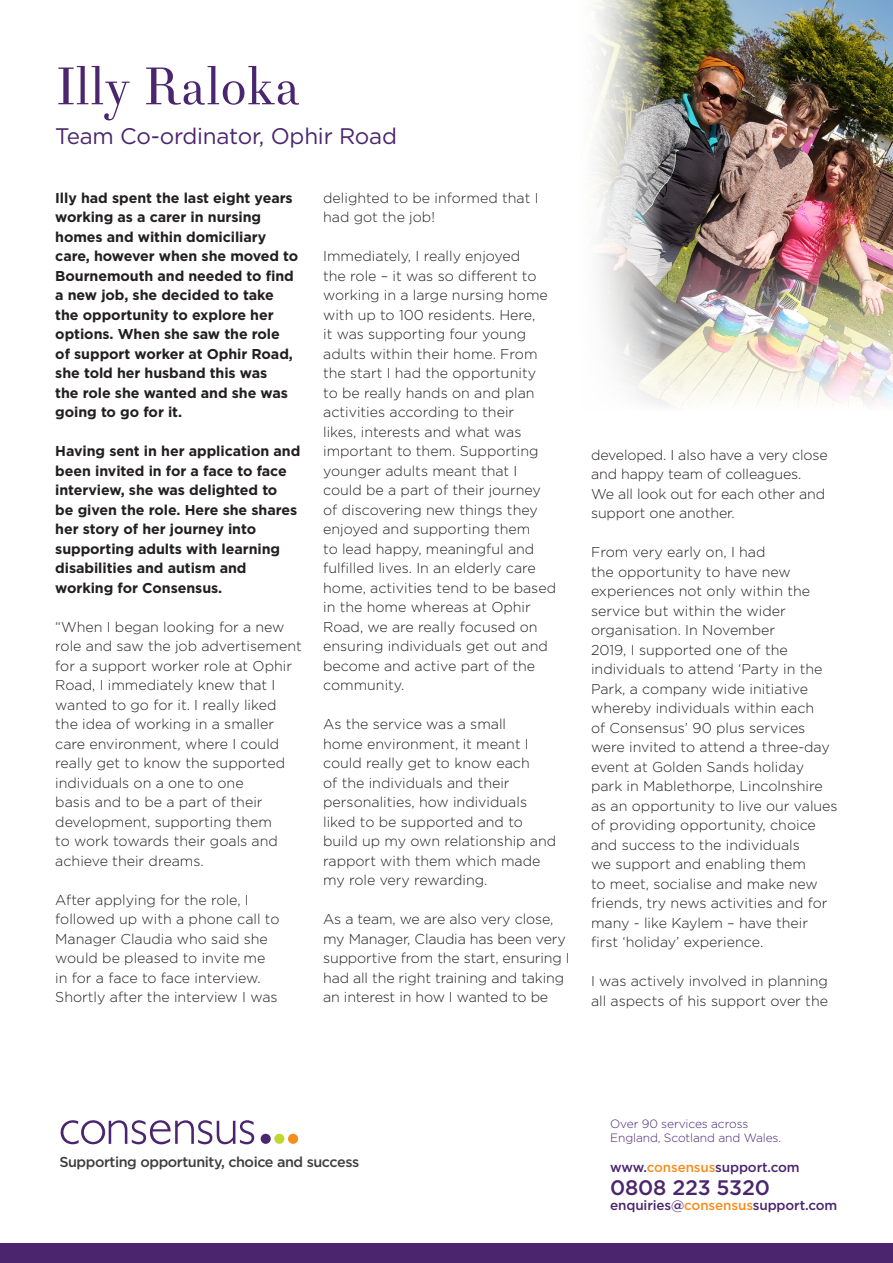
<style>
.page{position:relative;width:893px;height:1263px;background:#fff}
.page>*{position:absolute;margin:0;border:0;box-sizing:border-box;transform-origin:0 0}
.t1{font:52.5px "Theano Didot";letter-spacing:-.01em;color:#4b266f}
.t2{font:22.5px "Gotham";letter-spacing:-.01em;color:#4b266f}
.t3{font:500 21px "Gotham";letter-spacing:-.01em;color:#4b266f}
.t4{font:500 14.4px "Gotham";letter-spacing:-.03em;color:#3e3e3f}
.t5{font:300 14.25px/19.5px "Gotham";color:#231f20}
.t6{font:700 14.25px/19.5px "Gotham";letter-spacing:-.005em;color:#231f20}
.t7{font:500 13.5px "Gotham";letter-spacing:-.01em;color:#4b266f}
.t8{font:300 12px/14.4px "Gotham";letter-spacing:-.01em;color:#4b266f}
.s1{color:#f68e1e}
</style>
<div class="page">
<img style="left:697px;top:0;width:196px;height:405px">
<div style="left:0;top:1244px;width:893px;height:19px;background:#4b266f"></div>
<svg style="left:61px;top:1120px;width:193px;height:24px"></svg>
<div style="left:261px;top:1134px;width:10px;height:10px;background:#4b266f;border-radius:50%"></div>
<div style="left:274px;top:1134px;width:10px;height:10px;background:#c1d72f;border-radius:50%"></div>
<div style="left:288px;top:1134px;width:10px;height:10px;background:#f68e1e;border-radius:50%"></div>
<img style="left:596px;top:0;width:101px;height:405px">
<p class="t1" style="left:55px;top:54px;width:246px">Illy Raloka</p>
<p class="t2" style="left:55px;top:122px;width:343px">Team Co-ordinator, Ophir Road</p>
<p class="t6" style="left:55px;top:188px;width:245px">Illy had spent the last eight years working as a carer in nursing homes and within domiciliary care, however when she moved to<br>Bournemouth and needed to find a new job, she decided to take the opportunity to explore her options. When she saw the role<br>of support worker at Ophir Road, she told her husband this was<br>the role she wanted and she was going to go for it.</p>
<p class="t6" style="left:55px;top:441px;width:247px">Having sent in her application and been invited in for a face to face interview, she was delighted to<br>be given the role. Here she shares her story of her journey into supporting adults with learning disabilities and autism and working for Consensus.</p>
<p class="t5" style="left:55px;top:617px;width:248px">“When I began looking for a new role and saw the job advertisement for a support worker role at Ophir<br>Road, I immediately knew that I wanted to go for it. I really liked the idea of working in a smaller care environment, where I could really get to know the supported individuals on a one to one<br>basis and to be a part of their development, supporting them<br>to work towards their goals and achieve their dreams.</p>
<p class="t5" style="left:55px;top:890px;width:226px">After applying for the role, I followed up with a phone call to<br>Manager Claudia who said she would be pleased to invite me in for a face to face interview.<br>Shortly after the interview I was</p>
<p class="t5" style="left:323px;top:188px;width:217px">delighted to be informed that I had got the job!</p>
<p class="t5" style="left:323px;top:246px;width:234px">Immediately, I really enjoyed<br>the role – it was so different to working in a large nursing home with up to 100 residents. Here,<br>it was supporting four young adults within their home. From the start I had the opportunity<br>to be really hands on and plan activities according to their<br>likes, interests and what was important to them. Supporting younger adults meant that I could be a part of their journey of discovering new things they enjoyed and supporting them<br>to lead happy, meaningful and fulfilled lives. In an elderly care home, activities tend to be based in the home whereas at Ophir<br>Road, we are really focused on ensuring individuals get out and become and active part of the community.</p>
<p class="t5" style="left:323px;top:714px;width:235px">As the service was a small<br>home environment, it meant I could really get to know each<br>of the individuals and their personalities, how individuals liked to be supported and to build up my own relationship and rapport with them which made my role very rewarding.</p>
<p class="t5" style="left:323px;top:909px;width:248px">As a team, we are also very close, my Manager, Claudia has been very supportive from the start, ensuring I had all the right training and taking an interest in how I wanted to be</p>
<p class="t5" style="left:591px;top:444px;width:238px">developed. I also have a very close and happy team of colleagues.<br>We all look out for each other and support one another.</p>
<p class="t5" style="left:591px;top:542px;width:248px">From very early on, I had<br>the opportunity to have new experiences not only within the service but within the wider organisation. In November<br>2019, I supported one of the individuals to attend ‘Party in the<br>Park, a company wide initiative whereby individuals within each<br>of Consensus’ 90 plus services were invited to attend a three-day event at Golden Sands holiday park in Mablethorpe, Lincolnshire as an opportunity to live our values of providing opportunity, choice and success to the individuals<br>we support and enabling them<br>to meet, socialise and make new friends, try news activities and for many - like Kaylem – have their first ‘holiday’ experience.</p>
<p class="t5" style="left:591px;top:971px;width:238px">I was actively involved in planning all aspects of his support over the</p>
<p class="t4" style="left:59px;top:1153px;width:301px">Supporting opportunity, choice and success</p>
<p class="t8" style="left:610px;top:1116px;width:172px">Over 90 services across<br>England, Scotland and Wales.</p>
<p class="t7" style="left:610px;top:1158px;width:191px">www.<span class="s1">consensus</span>support.com</p>
<p class="t3" style="left:610px;top:1174px;width:161px">0808 223 5320</p>
<p class="t7" style="left:610px;top:1197px;width:229px">enquiries@<span class="s1">consensus</span>support.com</p>
</div>
